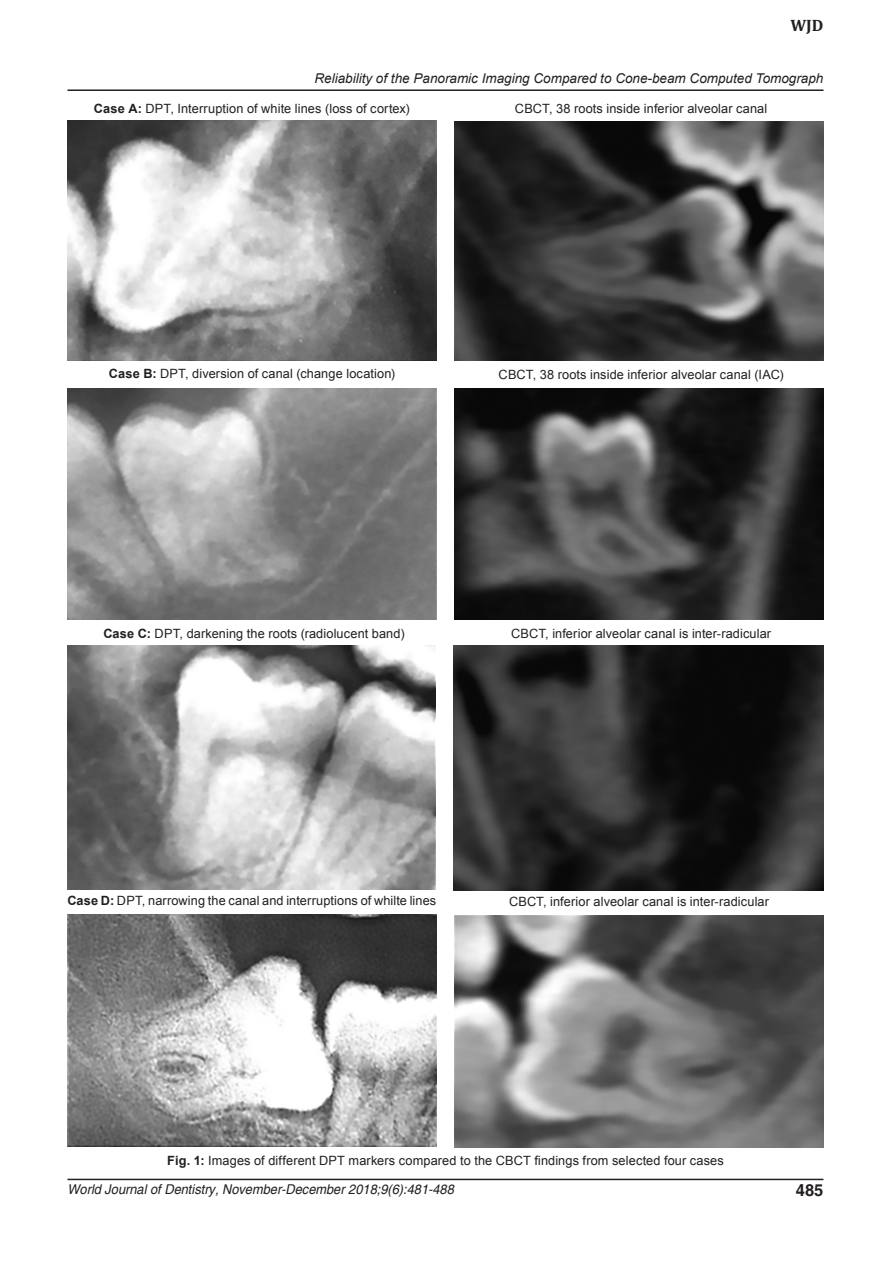
<style>
.page{position:relative;width:891px;height:1269px;background:#fff}
.page>*{position:absolute;margin:0;border:0;box-sizing:border-box;transform-origin:0 0}
.t1{font:700 16.5px "Helvetica";color:#231f20}
.t2{font:700 16.5px "Cambria";color:#231f20}
.t3{font:italic 13.5px "Arial";color:#231f20}
.t4{font:italic 13.5px "Helvetica";color:#231f20;scale:.95 1}
.fig{font:12.75px "Arial";letter-spacing:.01em;color:#231f20}
.s1{font-weight:700}
.s2{font-weight:700;color:#fff}
</style>
<div class="page">
<hr style="left:68px;top:89px;width:756px;height:2px;background:#231f20">
<hr style="left:68px;top:1179px;width:756px;height:1px;background:#231f20">
<img style="left:67px;top:120px;width:369px;height:240px">
<img style="left:454px;top:121px;width:370px;height:240px">
<img style="left:68px;top:389px;width:368px;height:230px">
<img style="left:454px;top:389px;width:370px;height:230px">
<img style="left:68px;top:646px;width:368px;height:244px">
<img style="left:454px;top:646px;width:370px;height:245px">
<img style="left:68px;top:915px;width:368px;height:232px">
<img style="left:454px;top:916px;width:370px;height:232px">
<p class="t2" style="left:790px;top:16px;width:35px">WJD</p>
<p class="t3" style="left:314px;top:69px;width:511px">Reliability of the Panoramic Imaging Compared to Cone-beam Computed Tomograph</p>
<p class="fig" style="left:94px;top:100px;width:317px"><span class="s1">Case A:</span> DPT, Interruption of white lines (loss of cortex)</p>
<p class="fig" style="left:511px;top:100px;width:258px"><span class="s2">:</span>CBCT, 38 roots inside inferior alveolar canal</p>
<p class="fig" style="left:109px;top:366px;width:288px"><span class="s1">Case B:</span> DPT, diversion of canal (change location)</p>
<p class="fig" style="left:494px;top:366px;width:291px"><span class="s2">:</span>CBCT, 38 roots inside inferior alveolar canal (IAC)</p>
<p class="fig" style="left:103px;top:625px;width:303px"><span class="s1">Case C:</span> DPT, darkening the roots (radiolucent band)</p>
<p class="fig" style="left:507px;top:625px;width:266px"><span class="s2">:</span>CBCT, inferior alveolar canal is inter-radicular</p>
<p class="fig" style="left:67px;top:892px;width:371px"><span class="s1">Case D:</span> DPT, narrowing the canal and interruptions of whilte lines</p>
<p class="fig" style="left:505px;top:893px;width:266px"><span class="s2">:</span>CBCT, inferior alveolar canal is inter-radicular</p>
<p class="fig" style="left:167px;top:1152px;width:558px"><span class="s1">Fig. 1:</span> Images of different DPT markers compared to the CBCT findings from selected four cases</p>
<p class="t4" style="left:68px;top:1181px;width:408px">World Journal of Dentistry, November-December 2018;9(6):481-488</p>
<p class="t1" style="left:796px;top:1180px;width:29px">485</p>
</div>
